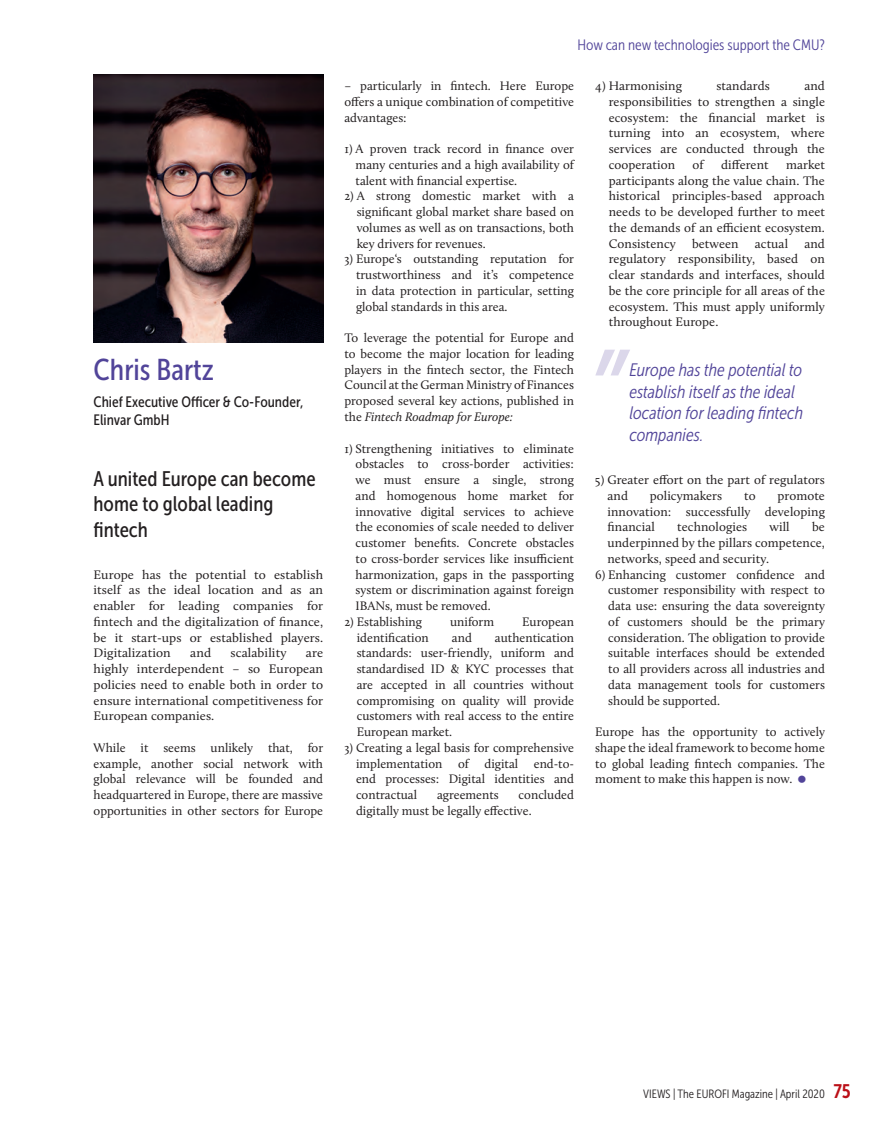
<style>
.page{position:relative;width:893px;height:1127px;background:#fff}
.page>*{position:absolute;margin:0;border:0;box-sizing:border-box;transform-origin:0 0}
.PETIT_Nom{font:30px "Museo Sans Cond 500";color:#514499}
.PETIT_Titre{font:21px/25.2px "Museo Sans Cond 500";color:#231f20}
.t1{font:19.5px "Museo Sans Cond 700";color:#bb1018}
.t2{font:italic 18px/21.6px "Museo Sans Cond 300";color:#514499}
.PETIT_Fonction{font:15px/18px "Museo Sans Cond 500";color:#231f20}
.t3{font:15px "Museo Sans Cond 300";color:#514499}
.Texte_Justifié{font:12.75px/15.8px "Calluna";color:#231f20;text-align:justify}
.Texte_Justifié-2{font:12.75px/15.8px "Calluna";color:#231f20;text-align:justify;scale:1.04 1}
.t4{font:12px "Museo Sans Cond 300";color:#231f20}
.s1{font-style:italic}
</style>
<div class="page">
<img style="left:94px;top:74px;width:229px;height:268px">
<svg style="left:595px;top:350px;width:35px;height:25px"></svg>
<p class="PETIT_Nom" style="left:94px;top:354px;width:122px">Chris Bartz</p>
<p class="PETIT_Fonction" style="left:94px;top:393px;width:211px">Chief Executive Officer &amp; Co-Founder,<br>Elinvar GmbH</p>
<p class="PETIT_Titre" style="left:94px;top:466px;width:224px">A united Europe can become home to global leading fintech</p>
<p class="Texte_Justifié-2" style="left:94px;top:566px;width:222px">Europe has the potential to establish itself as the ideal location and as an enabler for leading companies for fintech and the digitalization of finance, be it start-ups or established players.<br>Digitalization</p>
<p class="Texte_Justifié-2" style="left:190px;top:645px;width:22px">and</p>
<p class="Texte_Justifié-2" style="left:231px;top:645px;width:55px">scalability</p>
<p class="Texte_Justifié-2" style="left:94px;top:645px;width:222px;text-indent:212px">are highly interdependent – so European policies need to enable both in order to ensure international competitiveness for European companies.</p>
<p class="Texte_Justifié" style="left:94px;top:739px;width:231px">While it seems unlikely that, for example, another social network with global relevance will be founded and headquartered in Europe, there are massive opportunities in other sectors for Europe</p>
<p class="t3" style="left:577px;top:37px;width:249px">How can new technologies support the CMU?</p>
<p class="Texte_Justifié" style="left:344px;top:78px;width:231px">– particularly in fintech. Here Europe offers a unique combination of competitive advantages:</p>
<p class="Texte_Justifié" style="left:356px;top:141px;width:220px;text-indent:-11px">1) A proven track record in finance over many centuries and a high availability of talent with financial expertise.</p>
<p class="Texte_Justifié" style="left:357px;top:188px;width:219px;text-indent:-12px">2) A strong domestic market with a significant global market share based on volumes as well as on transactions, both key drivers for revenues.</p>
<p class="Texte_Justifié" style="left:356px;top:251px;width:220px;text-indent:-12px">3) Europe‘s outstanding reputation for trustworthiness and it’s competence in data protection in particular, setting global standards in this area.</p>
<p class="Texte_Justifié" style="left:344px;top:330px;width:231px">To leverage the potential for Europe and to become the major location for leading players in the fintech sector, the Fintech Council at the German Ministry of Finances proposed several key actions, published in the <span class="s1">Fintech Roadmap for Europe:</span></p>
<p class="Texte_Justifié" style="left:356px;top:440px;width:220px;text-indent:-11px">1) Strengthening initiatives to eliminate obstacles to cross-border activities: we must ensure a single, strong and homogenous home market for innovative digital services to achieve the economies of scale needed to deliver customer benefits. Concrete obstacles to cross-border services like insufficient harmonization, gaps in the passporting system or discrimination against foreign IBANs, must be removed.</p>
<p class="Texte_Justifié" style="left:344px;top:613px;width:79px">2) Establishing</p>
<p class="Texte_Justifié" style="left:450px;top:613px;width:46px">uniform</p>
<p class="Texte_Justifié" style="left:522px;top:613px;width:53px">European</p>
<p class="Texte_Justifié" style="left:357px;top:629px;width:74px">identification</p>
<p class="Texte_Justifié" style="left:452px;top:629px;width:22px">and</p>
<p class="Texte_Justifié" style="left:357px;top:629px;width:219px;text-indent:138px">authentication standards: user-friendly, uniform and standardised ID &amp; KYC processes that are accepted in all countries without compromising on quality will provide customers with real access to the entire European market.</p>
<p class="Texte_Justifié" style="left:356px;top:739px;width:220px;text-indent:-12px">3) Creating a legal basis for comprehensive implementation of digital end-to&shy;end processes: Digital identities and contractual</p>
<p class="Texte_Justifié" style="left:356px;top:787px;width:220px;text-indent:163px">concluded digitally must be legally effective.</p>
<p class="Texte_Justifié" style="left:437px;top:787px;width:63px">agreements</p>
<p class="Texte_Justifié" style="left:595px;top:78px;width:88px">4) Harmonising</p>
<p class="Texte_Justifié" style="left:716px;top:78px;width:55px">standards</p>
<p class="Texte_Justifié" style="left:609px;top:78px;width:218px;text-indent:196px">and responsibilities to strengthen a single ecosystem: the financial market is turning into an ecosystem, where services are conducted through the cooperation</p>
<p class="Texte_Justifié" style="left:609px;top:157px;width:218px;text-indent:177px">market participants along the value chain. The historical principles-based approach needs to be developed further to meet the demands of an efficient ecosystem.<br>Consistency</p>
<p class="Texte_Justifié" style="left:693px;top:157px;width:13px">of</p>
<p class="Texte_Justifié" style="left:721px;top:157px;width:49px">different</p>
<p class="Texte_Justifié" style="left:609px;top:235px;width:218px;text-indent:196px">and regulatory responsibility, based on clear standards and interfaces, should be the core principle for all areas of the ecosystem. This must apply uniformly throughout Europe.</p>
<p class="Texte_Justifié" style="left:692px;top:235px;width:48px">between</p>
<p class="Texte_Justifié" style="left:755px;top:235px;width:35px">actual</p>
<p class="t2" style="left:629px;top:359px;width:175px">Europe has the potential to establish itself as the ideal location for leading fintech</p>
<p class="t2" style="left:629px;top:424px;width:76px">companies.</p>
<p class="Texte_Justifié" style="left:607px;top:472px;width:219px;text-indent:-12px">5) Greater effort on the part of regulators and</p>
<p class="Texte_Justifié" style="left:650px;top:487px;width:74px">policymakers</p>
<p class="Texte_Justifié" style="left:744px;top:487px;width:13px">to</p>
<p class="Texte_Justifié" style="left:607px;top:487px;width:219px;text-indent:170px">promote innovation: successfully developing financial</p>
<p class="Texte_Justifié" style="left:607px;top:519px;width:219px;text-indent:205px">be underpinned by the pillars competence, networks, speed and security.</p>
<p class="Texte_Justifié" style="left:608px;top:566px;width:218px;text-indent:-13px">6) Enhancing customer confidence and customer responsibility with respect to data use: ensuring the data sovereignty of customers should be the primary consideration. The obligation to provide suitable interfaces should be extended to all providers across all industries and data management tools for customers should be supported.</p>
<p class="Texte_Justifié" style="left:595px;top:724px;width:231px">Europe has the opportunity to actively shape the ideal framework to become home to global leading fintech companies. The moment to make this happen is now.</p>
<p class="Texte_Justifié" style="left:677px;top:519px;width:71px">technologies</p>
<p class="Texte_Justifié" style="left:769px;top:519px;width:22px">will</p>
<p class="t4" style="left:643px;top:1087px;width:183px">VIEWS | The EUROFI Magazine | April 2020</p>
<p class="t1" style="left:833px;top:1080px;width:19px">75</p>
</div>
